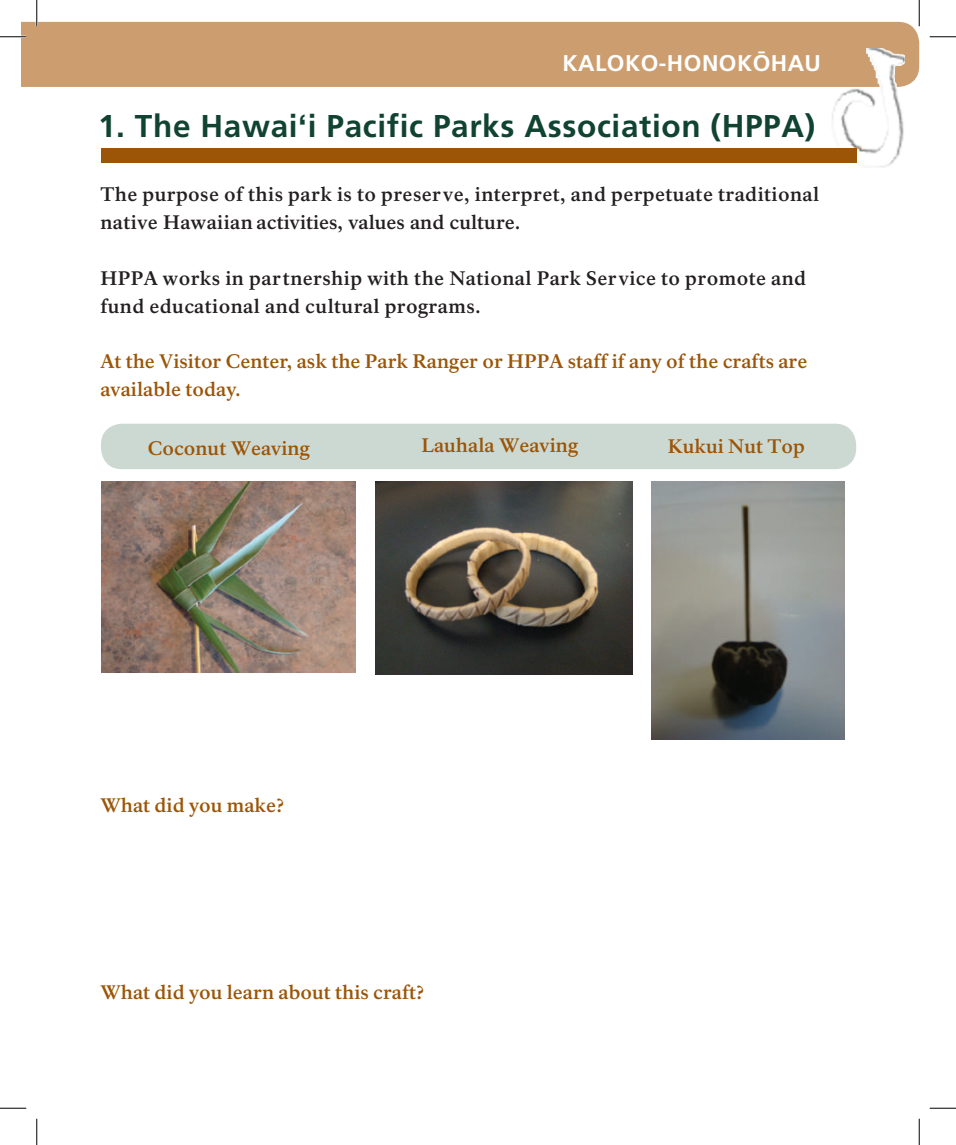
<style>
.page{position:relative;width:956px;height:1145px;background:#fff}
.page>*{position:absolute;margin:0;border:0;box-sizing:border-box;transform-origin:0 0}
.t1{font:700 31.5px "H Frutiger LT Std";letter-spacing:.02em;color:#104331}
.t2{font:700 22.75px "H Frutiger LT Std";letter-spacing:.02em;color:#fff}
.t3{font:700 19.25px/28px "NPS Rawlinson OT";letter-spacing:.02em;color:#231f20}
.t4{font:700 19.25px/28px "NPS Rawlinson OT";color:#9c5506}
</style>
<div class="page">
<svg style="left:918px;top:1118px;width:1px;height:26px"></svg>
<svg style="left:918px;top:0;width:1px;height:22px"></svg>
<svg style="left:36px;top:1118px;width:1px;height:26px"></svg>
<svg style="left:929px;top:1107px;width:27px;height:1px"></svg>
<svg style="left:0;top:1107px;width:26px;height:1px"></svg>
<svg style="left:929px;top:36px;width:27px;height:1px"></svg>
<div style="left:37px;top:22px;width:882px;height:65px;background:#cc9d6f"></div>
<img style="left:831px;top:49px;width:73px;height:118px">
<div style="left:101px;top:149px;width:755px;height:14px;background:#9c5506"></div>
<hr style="left:36px;top:0;width:2px;height:26px;background:#fff">
<svg style="left:0;top:0;width:37px;height:87px"></svg>
<div style="left:101px;top:424px;width:755px;height:45px;background:#ccd9d3;border-radius:21px"></div>
<img style="left:101px;top:482px;width:254px;height:190px">
<img style="left:375px;top:482px;width:257px;height:193px">
<img style="left:652px;top:482px;width:192px;height:257px">
<p class="t2" style="left:562px;top:50px;width:260px">KALOKO-HONOKŌHAU</p>
<h2 class="t1" style="left:98px;top:108px;width:718px">1. The Hawaiʻi Pacific Parks Association (HPPA)</h2>
<p class="t3" style="left:100px;top:181px;width:720px">The purpose of this park is to preserve, interpret, and perpetuate traditional native Hawaiian activities, values and culture.</p>
<p class="t3" style="left:100px;top:265px;width:707px">HPPA works in partnership with the National Park Service to promote and fund educational and cultural programs.</p>
<p class="t4" style="left:100px;top:347px;width:708px">At the Visitor Center, ask the Park Ranger or HPPA staff if any of the crafts are available today.</p>
<p class="t4" style="left:148px;top:434px;width:163px">Coconut Weaving</p>
<p class="t4" style="left:421px;top:432px;width:158px">Lauhala Weaving</p>
<p class="t4" style="left:667px;top:433px;width:139px">Kukui Nut Top</p>
<p class="t4" style="left:100px;top:791px;width:186px">What did you make?</p>
<p class="t4" style="left:100px;top:978px;width:325px">What did you learn about this craft?</p>
</div>
